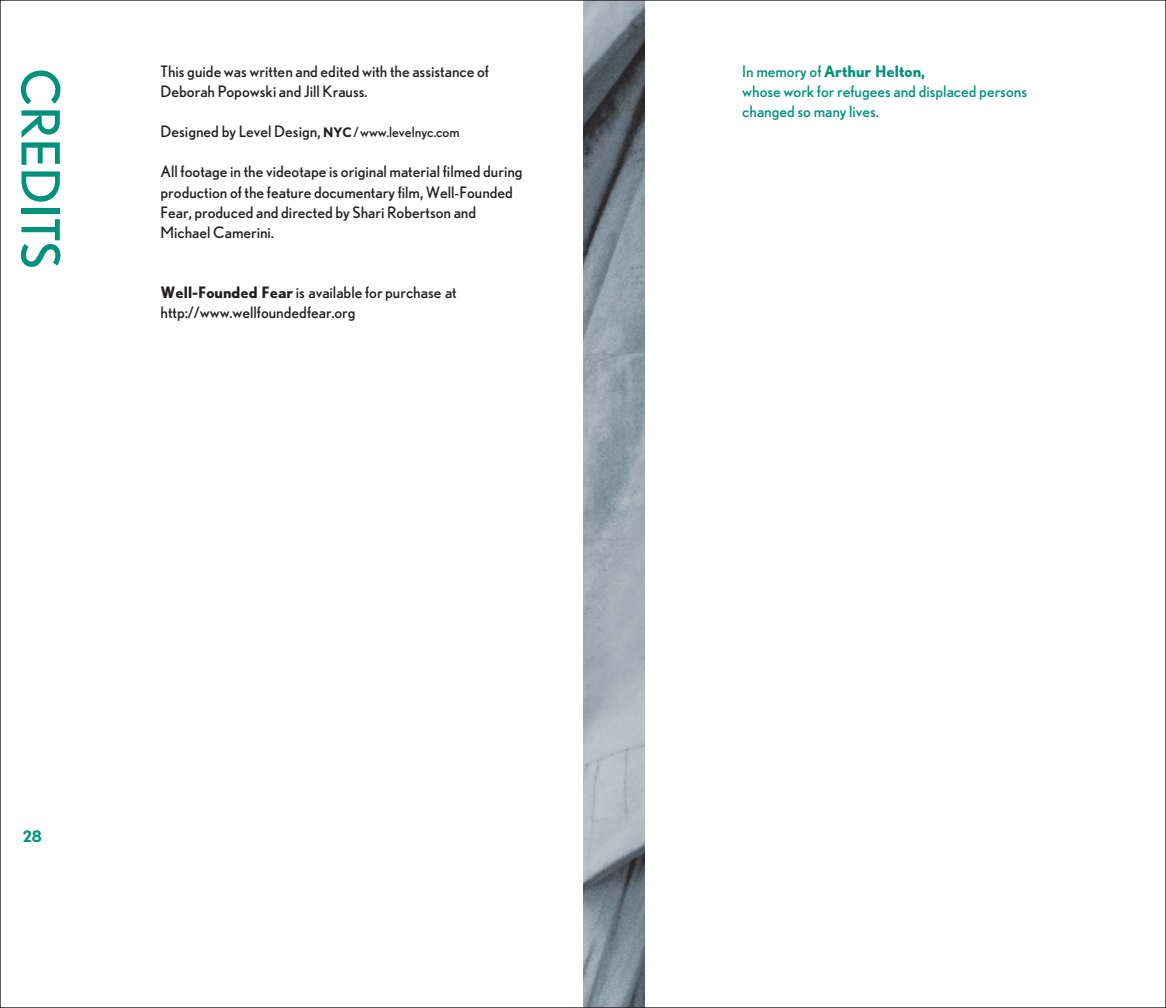
<style>
.page{position:relative;width:1166px;height:1008px;background:#fff}
.page>*{position:absolute;margin:0;border:0;box-sizing:border-box;transform-origin:0 0}
.t1{font:52.5px "Nobel";color:#00927c}
.t2{font:15.75px/20.1px "Nobel";color:#231f20}
.t3{font:15.75px/20.1px "Nobel";color:#00927c}
.t4{font:700 15.75px "Nobel";color:#00927c}
.s1{font-weight:700;font-size:13.12px}
.s2{font-size:14px}
.s3{font-weight:700}
</style>
<div class="page">
<img style="left:583px;top:2px;width:62px;height:1004px">
<h1 class="t1" style="left:59px;top:68px;width:202px;rotate:90deg">CREDITS</h1>
<p class="t2" style="left:160px;top:63px;width:330px">This guide was written and edited with the assistance of<br>Deborah Popowski and Jill Krauss.</p>
<p class="t2" style="left:160px;top:123px;width:300px">Designed by Level Design, <span class="s1">NYC</span><span class="s2">/www.levelnyc.com</span></p>
<p class="t2" style="left:160px;top:164px;width:363px">All footage in the videotape is original material filmed during production of the feature documentary film, Well-Founded Fear, produced and directed by Shari Robertson and Michael Camerini.</p>
<p class="t2" style="left:160px;top:284px;width:298px"><span class="s3">Well-Founded Fear</span> is available for purchase at http://www.wellfoundedfear.org</p>
<p class="t4" style="left:23px;top:830px;width:21px">28</p>
<p class="t3" style="left:742px;top:63px;width:286px">In memory of <span class="s3">Arthur Helton,<br></span>whose work for refugees and displaced persons changed so many lives.</p>
</div>
